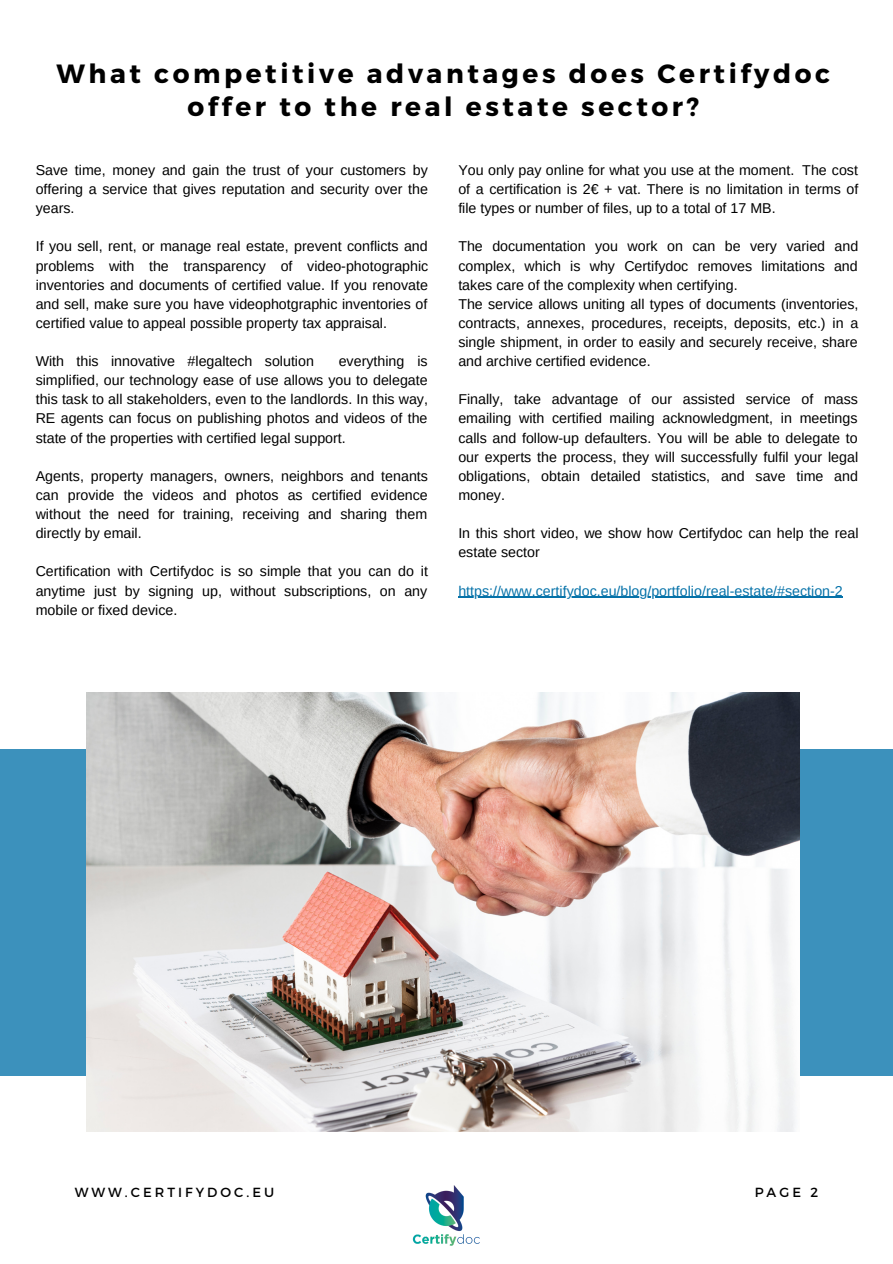
<style>
.page{position:relative;width:893px;height:1264px;background:#fff}
.page>*{position:absolute;margin:0;border:0;box-sizing:border-box;transform-origin:0 0}
.t1{font:700 26.4px/32.8px "Montserrat";letter-spacing:.135em;color:#000;text-align:center}
.t2{font:14.25px/19px "Arimo";color:#000;text-align:justify}
.t3{font:14.25px "Arimo";color:#0572a9}
.t4{font:13.2px "Montserrat";letter-spacing:.23em;color:#000}
</style>
<div class="page">
<div style="left:0;top:749px;width:892px;height:326px;background:#3c91bc"></div>
<img style="left:87px;top:692px;width:712px;height:439px">
<hr style="left:458px;top:596px;width:384px;height:1px;background:#0572a9">
<img style="left:412px;top:1185px;width:68px;height:61px">
<h1 class="t1" style="left:56px;top:56px;width:775px">What competitive advantages does Certifydoc offer to the real estate sector?</h1>
<p class="t2" style="left:36px;top:160px;width:394px">Save time, money and gain the trust of your customers by offering a service that gives reputation and security over the years.</p>
<p class="t2" style="left:36px;top:237px;width:394px">If you sell, rent, or manage real estate, prevent conflicts and problems with the transparency of video-photographic inventories and documents of certified value. If you renovate and sell, make sure you have videophotgraphic inventories of certified value to appeal possible property tax appraisal.</p>
<p class="t2" style="left:36px;top:351px;width:280px">With this innovative #legaltech solution</p>
<p class="t2" style="left:36px;top:351px;width:394px;text-indent:303px">everything is simplified, our technology ease of use allows you to delegate this task to all stakeholders, even to the landlords. In this way, RE agents can focus on publishing photos and videos of the state of the properties with certified legal support.</p>
<p class="t2" style="left:36px;top:466px;width:394px">Agents, property managers, owners, neighbors and tenants can provide the videos and photos as certified evidence without the need for training, receiving and sharing them directly by email.</p>
<p class="t2" style="left:36px;top:562px;width:394px">Certification with Certifydoc is so simple that you can do it anytime just by signing up, without subscriptions, on any mobile or fixed device.</p>
<p class="t2" style="left:458px;top:160px;width:401px">You only pay online for what you use at the moment. The cost of a certification is 2€ + vat. There is no limitation in terms of file types or number of files, up to a total of 17 MB.</p>
<p class="t2" style="left:458px;top:237px;width:401px;text-align:left">The documentation you work on can be very varied and complex, which is why Certifydoc removes limitations and takes care of the complexity when certifying.<br>The service allows uniting all types of documents (inventories, contracts, annexes, procedures, receipts, deposits, etc.) in a single shipment, in order to easily and securely receive, share and archive certified evidence.</p>
<p class="t2" style="left:458px;top:390px;width:401px">Finally, take advantage of our assisted service of mass emailing with certified mailing acknowledgment, in meetings calls and follow-up defaulters. You will be able to delegate to our experts the process, they will successfully fulfil your legal obligations, obtain detailed statistics, and save time and money.</p>
<p class="t2" style="left:458px;top:523px;width:401px">In this short video, we show how Certifydoc can help the real estate sector</p>
<p class="t3" style="left:458px;top:582px;width:386px">https://www.certifydoc.eu/blog/portfolio/real-estate/#section-2</p>
<p class="t4" style="left:75px;top:1183px;width:201px">WWW.CERTIFYDOC.EU</p>
<p class="t4" style="left:754px;top:1183px;width:65px">PAGE 2</p>
</div>
